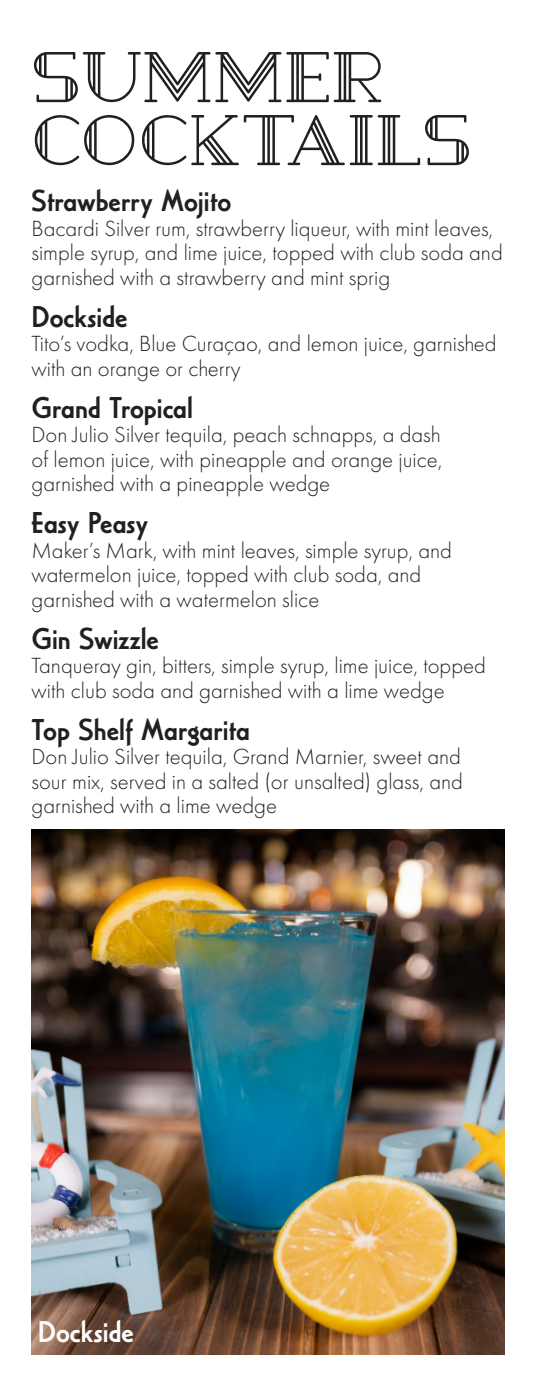
<style>
.page{position:relative;width:536px;height:1386px;background:#fff}
.page>*{position:absolute;margin:0;border:0;box-sizing:border-box;transform-origin:0 0}
.t1{font:71.75px/63px "Magnate";color:#231f20}
.t2{font:500 31.5px "Casablanca URW";color:#231f20}
.t3{font:500 31.5px "Casablanca URW";color:#fff}
.t4{font:300 22.75px/24.5px "Futura PT";color:#231f20}
</style>
<div class="page">
<img style="left:32px;top:829px;width:472px;height:525px">
<p class="t1" style="left:32px;top:41px;width:441px">SUMMER<br>COCKTAILS</p>
<p class="t2" style="left:32px;top:183px;width:201px">Strawberry Mojito</p>
<p class="t4" style="left:32px;top:216px;width:472px">Bacardi Silver rum, strawberry liqueur, with mint leaves, simple syrup, and lime juice, topped with club soda and garnished with a strawberry and mint sprig</p>
<p class="t2" style="left:32px;top:299px;width:98px">Dockside</p>
<p class="t4" style="left:32px;top:332px;width:466px">Tito’s vodka, Blue Curaçao, and lemon juice, garnished with an orange or cherry</p>
<p class="t2" style="left:32px;top:390px;width:163px">Grand Tropical</p>
<p class="t4" style="left:32px;top:423px;width:412px;text-align:justify">Don Julio Silver tequila, peach schnapps, a dash of lemon juice, with pineapple and orange juice, garnished with a pineapple wedge</p>
<p class="t2" style="left:32px;top:505px;width:118px">Easy Peasy</p>
<p class="t4" style="left:32px;top:538px;width:421px">Maker’s Mark, with mint leaves, simple syrup, and watermelon juice, topped with club soda, and garnished with a watermelon slice</p>
<p class="t2" style="left:32px;top:621px;width:129px">Gin Swizzle</p>
<p class="t4" style="left:32px;top:654px;width:455px">Tanqueray gin, bitters, simple syrup, lime juice, topped with club soda and garnished with a lime wedge</p>
<p class="t2" style="left:32px;top:712px;width:220px">Top Shelf Margarita</p>
<p class="t4" style="left:32px;top:745px;width:433px;text-align:justify">Don Julio Silver tequila, Grand Marnier, sweet and sour mix, served in a salted (or unsalted) glass, and garnished with a lime wedge</p>
<p class="t3" style="left:38px;top:1314px;width:98px">Dockside</p>
</div>
